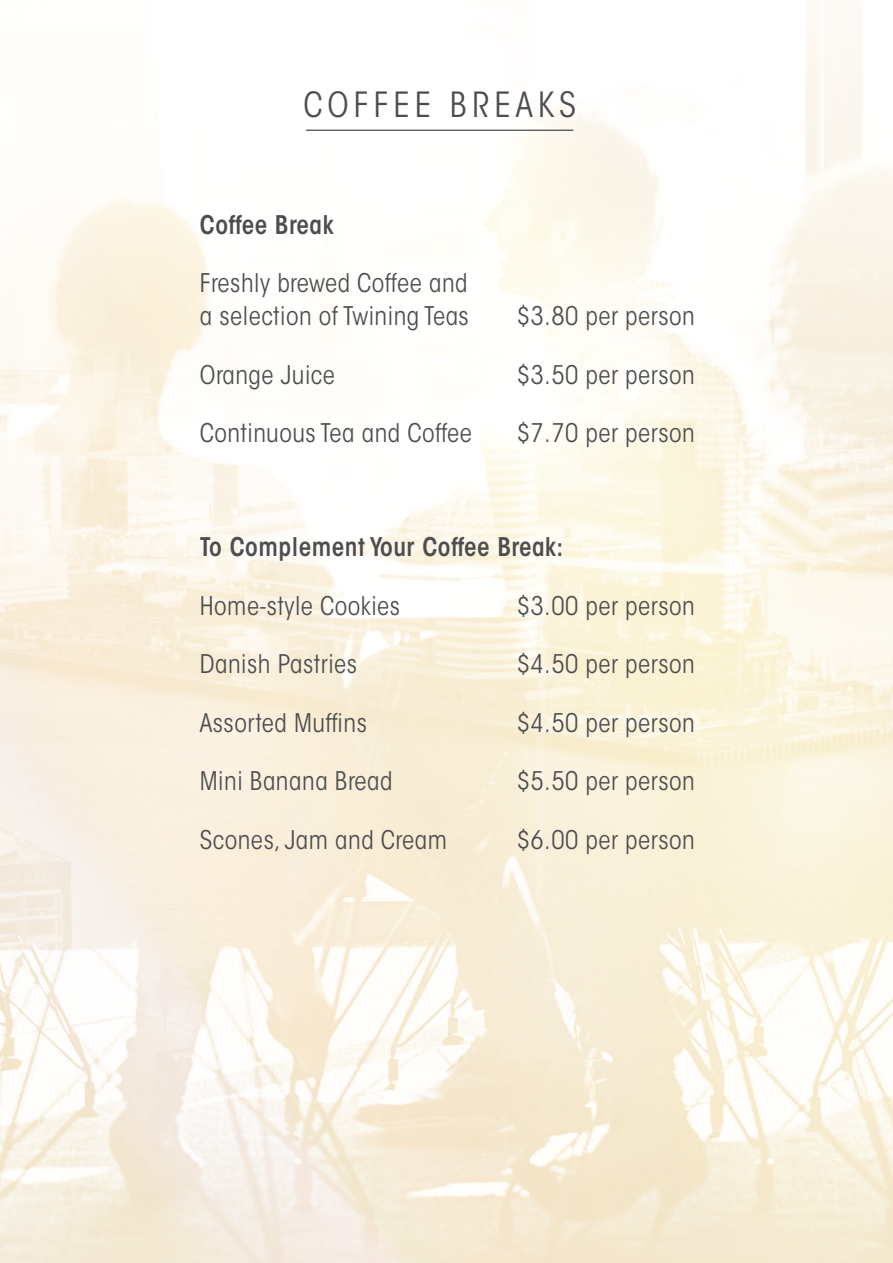
<style>
.page{position:relative;width:893px;height:1263px;background:#fff}
.page>*{position:absolute;margin:0;border:0;box-sizing:border-box;transform-origin:0 0}
.t1{font:34.5px "ITC Avant Garde MM 302 450";letter-spacing:.15em;color:#4d4d4f}
.t2{font:25.5px/33px "ITC Avant Garde MM 302 450";letter-spacing:.02em;color:#4d4d4f}
.t3{font:25.5px "ITC Avant Garde MM 580 450";letter-spacing:.02em;color:#4d4d4f}
</style>
<div class="page">
<img style="left:0;top:0;width:893px;height:1263px">
<hr style="left:306px;top:130px;width:267px;height:1px;background:#4d4d4f">
<h1 class="t1" style="left:303px;top:84px;width:274px">COFFEE BREAKS</h1>
<p class="t3" style="left:200px;top:210px;width:135px">Coffee Break</p>
<p class="t2" style="left:200px;top:267px;width:270px">Freshly brewed Coffee and a selection of Twining Teas</p>
<p class="t2" style="left:517px;top:300px;width:180px">$3.80 per person</p>
<p class="t2" style="left:200px;top:359px;width:137px">Orange Juice</p>
<p class="t2" style="left:517px;top:359px;width:180px">$3.50 per person</p>
<p class="t2" style="left:200px;top:417px;width:274px">Continuous Tea and Coffee</p>
<p class="t2" style="left:517px;top:417px;width:180px">$7.70 per person</p>
<p class="t3" style="left:200px;top:532px;width:365px">To Complement Your Coffee Break:</p>
<p class="t2" style="left:200px;top:590px;width:202px">Home-style Cookies</p>
<p class="t2" style="left:517px;top:590px;width:180px">$3.00 per person</p>
<p class="t2" style="left:200px;top:648px;width:159px">Danish Pastries</p>
<p class="t2" style="left:517px;top:648px;width:180px">$4.50 per person</p>
<p class="t2" style="left:200px;top:707px;width:169px">Assorted Muffins</p>
<p class="t2" style="left:517px;top:707px;width:180px">$4.50 per person</p>
<p class="t2" style="left:200px;top:765px;width:194px">Mini Banana Bread</p>
<p class="t2" style="left:517px;top:765px;width:180px">$5.50 per person</p>
<p class="t2" style="left:200px;top:824px;width:249px">Scones, Jam and Cream</p>
<p class="t2" style="left:517px;top:824px;width:180px">$6.00 per person</p>
</div>
